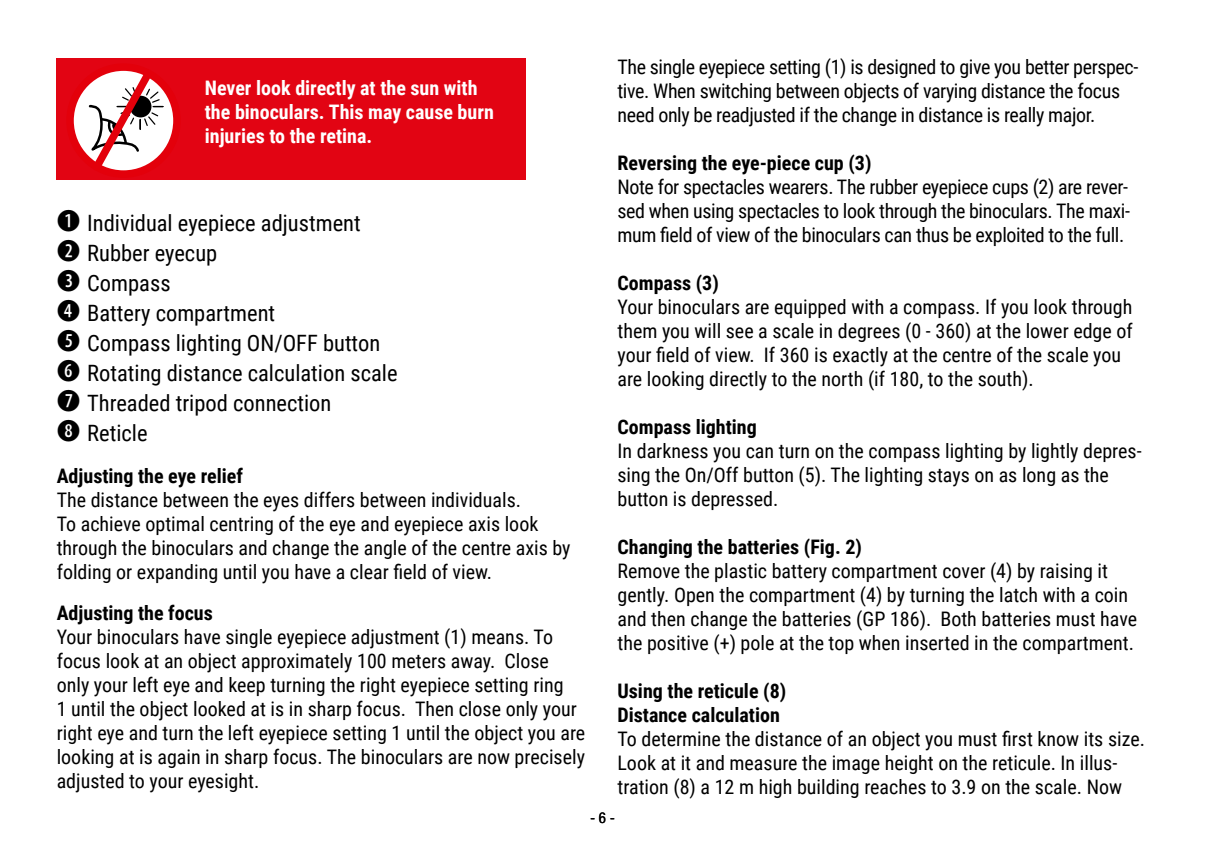
<style>
.page{position:relative;width:1205px;height:851px;background:#fff}
.page>*{position:absolute;margin:0;border:0;box-sizing:border-box;transform-origin:0 0}
.t1{font:22.5px/30px "Roboto Condensed";color:#000}
.t2{font:20px/24px "Roboto Condensed";color:#000}
.t3{font:20px/24px "Roboto Condensed";letter-spacing:-.02em;color:#000}
.t4{font:700 20px/24px "Roboto Condensed";color:#000}
.t5{font:700 20px/24px "Roboto Condensed";color:#fff}
.t6{font:condensed 15px "Helvetica Neue LT Std";color:#000}
.s1{font-family:"Combi Numerals Solid";font-size:30px}
</style>
<div class="page">
<div style="left:57px;top:58px;width:469px;height:122px;background:#e20413"></div>
<svg style="left:70px;top:67px;width:107px;height:107px"></svg>
<div style="left:66px;top:63px;width:115px;height:115px;border:8px solid #e3000b;border-radius:50%"></div>
<svg style="left:86px;top:65px;width:77px;height:112px"></svg>
<p class="t5" style="left:205px;top:75px;width:290px">Never look directly at the sun with the binoculars. This may cause burn injuries to the retina.</p>
<p class="t1" style="left:57px;top:207px;width:342px"><span class="s1">b</span> Individual eyepiece adjustment<br><span class="s1">c</span> Rubber eyecup<br><span class="s1">d</span> Compass<br><span class="s1">e</span> Battery compartment<br><span class="s1">f</span> Compass lighting ON/OFF button <span class="s1">g</span> Rotating distance calculation scale <span class="s1">h</span> Threaded tripod connection<br><span class="s1">i</span> Reticle</p>
<p class="t4" style="left:57px;top:462px;width:188px">Adjusting the eye relief</p>
<p class="t2" style="left:57px;top:486px;width:515px">The distance between the eyes differs between individuals.<br>To achieve optimal centring of the eye and eyepiece axis look through the binoculars and change the angle of the centre axis by folding or expanding until you have a clear field of view.</p>
<p class="t4" style="left:57px;top:600px;width:158px">Adjusting the focus</p>
<p class="t2" style="left:57px;top:624px;width:530px">Your binoculars have single eyepiece adjustment (1) means. To focus look at an object approximately 100 meters away. Close only your left eye and keep turning the right eyepiece setting ring<br>1 until the object looked at is in sharp focus. Then close only your right eye and turn the left eyepiece setting 1 until the object you are looking at is again in sharp focus. The binoculars are now precisely adjusted to your eyesight.</p>
<p class="t3" style="left:617px;top:54px;width:522px">The single eyepiece setting (1) is designed to give you better perspec&shy;tive. When switching between objects of varying distance the focus need only be readjusted if the change in distance is really major.</p>
<p class="t4" style="left:617px;top:150px;width:255px">Reversing the eye-piece cup (3)</p>
<p class="t2" style="left:617px;top:174px;width:514px;text-align:justify">Note for spectacles wearers. The rubber eyepiece cups (2) are rever&shy;sed when using spectacles to look through the binoculars. The maxi&shy;mum field of view of the binoculars can thus be exploited to the full.</p>
<p class="t4" style="left:617px;top:270px;width:103px">Compass (3)</p>
<p class="t2" style="left:617px;top:294px;width:517px">Your binoculars are equipped with a compass. If you look through them you will see a scale in degrees (0 - 360) at the lower edge of your field of view. If 360 is exactly at the centre of the scale you are looking directly to the north (if 180, to the south).</p>
<p class="t4" style="left:617px;top:414px;width:141px">Compass lighting</p>
<p class="t2" style="left:617px;top:438px;width:526px">In darkness you can turn on the compass lighting by lightly depres&shy;sing the On/Off button (5). The lighting stays on as long as the button is depressed.</p>
<p class="t4" style="left:617px;top:534px;width:246px">Changing the batteries (Fig. 2)</p>
<p class="t2" style="left:617px;top:558px;width:521px">Remove the plastic battery compartment cover (4) by raising it gently. Open the compartment (4) by turning the latch with a coin and then change the batteries (GP 186). Both batteries must have the positive (+) pole at the top when inserted in the compartment.</p>
<p class="t4" style="left:617px;top:678px;width:170px">Using the reticule (8)<br>Distance calculation</p>
<p class="t2" style="left:617px;top:726px;width:529px">To determine the distance of an object you must first know its size.<br>Look at it and measure the image height on the reticule. In illus&shy;tration (8) a 12 m high building reaches to 3.9 on the scale. Now</p>
<p class="t6" style="left:590px;top:808px;width:26px">- 6 -</p>
</div>
